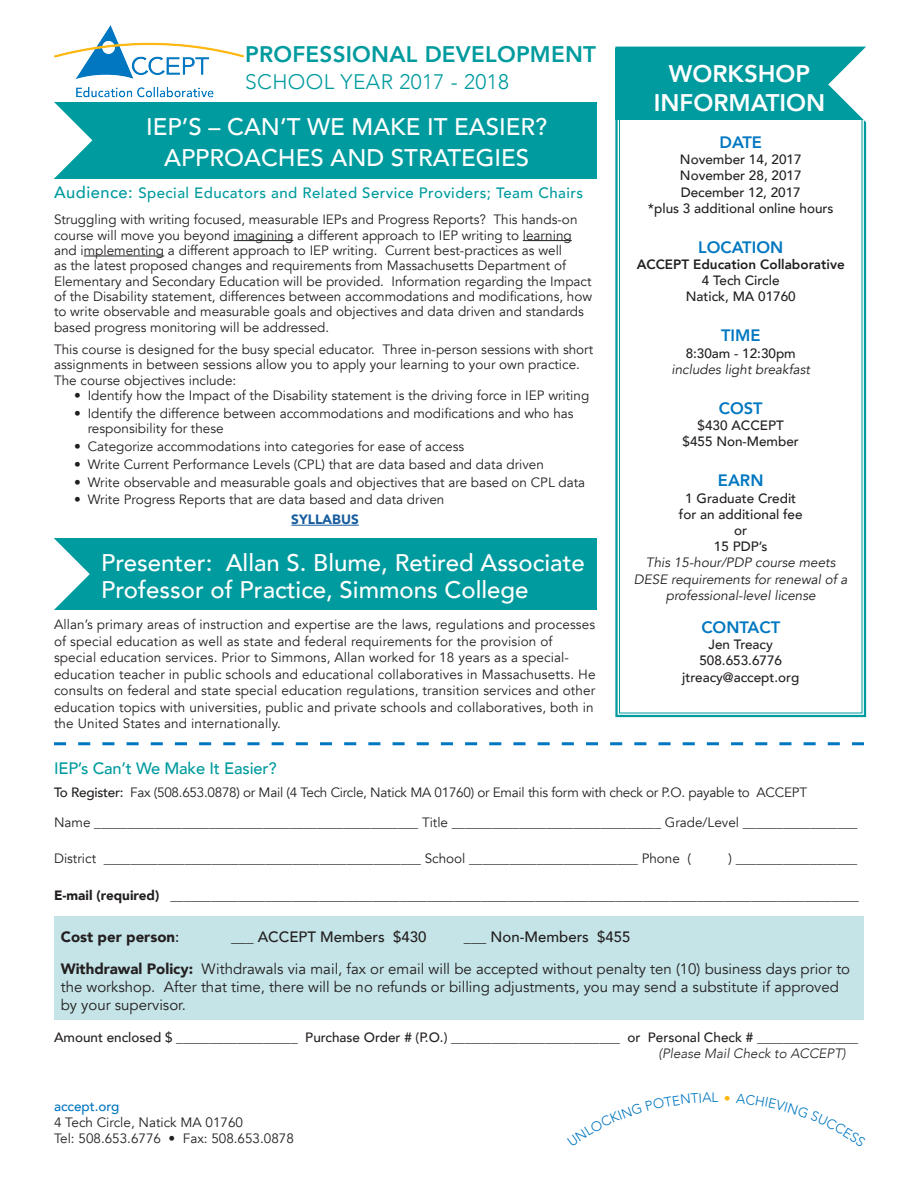
<style>
.page{position:relative;width:918px;height:1188px;background:#fff}
.page>*{position:absolute;margin:0;border:0;box-sizing:border-box;transform-origin:0 0}
.Main_Body{font:500 24px/27px "Avenir";color:#fff}
.Course_Name{font:500 24px "Avenir";color:#fff}
.t1{font:800 24px "Avenir";color:#fff}
.t2{font:800 22.5px "Avenir";letter-spacing:.01em;color:#009b9e}
.t3{font:300 21px "Avenir";letter-spacing:.02em;color:#009b9e}
.Main_Body-2{font:800 16.5px "Avenir";color:#0077c0}
.t4{font:500 16.5px "Avenir";letter-spacing:-.01em;color:#009b9e}
.Main_Body-3{font:15px/18px "Avenir";color:#231f20}
.t5{font:500 15px "Avenir";letter-spacing:.03em;color:#009b9e}
.Main_Body-4{font:500 15px "Avenir";color:#231f20}
.Main_Body-5{font:900 15px "Avenir";color:#231f20}
.Main_Body-6{font:13.5px/15.3px "Avenir";color:#231f20}
.Main_Body-7{font:500 13.5px/16.2px "Avenir";color:#231f20;text-align:center}
.Main_Body-8{font:italic 13.5px/16.2px "Avenir";color:#231f20;text-align:center}
.Main_Body-9{font:13.5px "Avenir";letter-spacing:-.02em;color:#231f20}
.Main_Body-10{font:800 13.5px/16.2px "Avenir";color:#231f20;text-align:center}
.Main_Body-11{font:italic 300 13.5px "Avenir";color:#231f20}
.Main_Body-12{font:500 13.5px "Avenir";color:#0077c0}
.t6{font:900 13.5px "Avenir";color:#175d9e}
.t7{font:300 13.5px "Avenir";color:#0077c0}
.s1{font-size:16.5px}
.s2{font-weight:500}
.s3{font-weight:500;font-style:normal}
.s4{font-weight:900}
</style>
<div class="page">
<div style="left:54px;top:916px;width:810px;height:104px;background:#c5e4e7"></div>
<hr style="left:234px;top:240px;width:59px;height:1px;background:#231f20">
<hr style="left:523px;top:240px;width:49px;height:1px;background:#231f20">
<hr style="left:84px;top:256px;width:80px;height:1px;background:#231f20">
<hr style="left:291px;top:525px;width:68px;height:1px;background:#175d9e">
<svg style="left:615px;top:46px;width:252px;height:672px"></svg>
<div style="left:54px;top:102px;width:542px;height:77px;background:#009b9e"></div>
<svg style="left:54px;top:102px;width:38px;height:77px"></svg>
<svg style="left:54px;top:742px;width:810px;height:3px"></svg>
<div style="left:615px;top:49px;width:249px;height:71px;background:#009b9e"></div>
<svg style="left:828px;top:46px;width:39px;height:124px"></svg>
<svg style="left:725px;top:1096px;width:5px;height:5px"></svg>
<div style="left:54px;top:538px;width:542px;height:72px;background:#009b9e"></div>
<svg style="left:54px;top:538px;width:36px;height:72px"></svg>
<img style="left:54px;top:26px;width:190px;height:72px">
<p class="t2" style="left:245px;top:37px;width:352px">PROFESSIONAL DEVELOPMENT</p>
<p class="t3" style="left:245px;top:70px;width:265px">SCHOOL YEAR 2017 - 2018</p>
<p class="Course_Name" style="left:146px;top:106px;width:402px">IEP’S – CAN’T WE MAKE IT EASIER?</p>
<p class="Course_Name" style="left:164px;top:137px;width:366px">APPROACHES AND STRATEGIES</p>
<p class="t5" style="left:54px;top:180px;width:531px"><span class="s1">Audience:</span> Special Educators and Related Service Providers; Team Chairs</p>
<p class="Main_Body-6" style="left:54px;top:212px;width:540px">Struggling with writing focused, measurable IEPs and Progress Reports? This hands-on course will move you beyond imagining a different approach to IEP writing to learning and implementing a different approach to IEP writing. Current best-practices as well<br>as the latest proposed changes and requirements from Massachusetts Department of Elementary and Secondary Education will be provided. Information regarding the Impact of the Disability statement, differences between accommodations and modifications, how to write observable and measurable goals and objectives and data driven and standards based progress monitoring will be addressed.</p>
<p class="Main_Body-6" style="left:54px;top:342px;width:541px">This course is designed for the busy special educator. Three in-person sessions with short assignments in between sessions allow you to apply your learning to your own practice.<br>The course objectives include:</p>
<p class="Main_Body-6" style="left:74px;top:388px;width:517px">• Identify how the Impact of the Disability statement is the driving force in IEP writing</p>
<p class="Main_Body-6" style="left:88px;top:406px;width:487px;text-indent:-14px">• Identify the difference between accommodations and modifications and who has responsibility for these</p>
<p class="Main_Body-6" style="left:74px;top:439px;width:392px">• Categorize accommodations into categories for ease of access</p>
<p class="Main_Body-6" style="left:74px;top:457px;width:471px">• Write Current Performance Levels (CPL) that are data based and data driven</p>
<p class="Main_Body-6" style="left:74px;top:475px;width:513px">• Write observable and measurable goals and objectives that are based on CPL data</p>
<p class="Main_Body-6" style="left:74px;top:492px;width:372px">• Write Progress Reports that are data based and data driven</p>
<p class="t6" style="left:291px;top:508px;width:69px">SYLLABUS</p>
<p class="Main_Body" style="left:101px;top:548px;width:485px">Presenter: Allan S. Blume, Retired Associate<br>Professor of Practice, Simmons College</p>
<p class="Main_Body-6" style="left:54px;top:617px;width:543px;line-height:16.5px">Allan’s primary areas of instruction and expertise are the laws, regulations and processes of special education as well as state and federal requirements for the provision of special education services. Prior to Simmons, Allan worked for 18 years as a special&shy;education teacher in public schools and educational collaboratives in Massachusetts. He consults on federal and state special education regulations, transition services and other education topics with universities, public and private schools and collaboratives, both in the United States and internationally.</p>
<p class="t1" style="left:669px;top:55px;width:143px">WORKSHOP</p>
<p class="t1" style="left:654px;top:84px;width:173px">INFORMATION</p>
<p class="Main_Body-2" style="left:720px;top:129px;width:44px">DATE</p>
<p class="Main_Body-7" style="left:648px;top:151px;width:187px">November 14, 2017<br>November 28, 2017<br>December 12, 2017<br>*plus 3 additional online hours</p>
<p class="Main_Body-2" style="left:698px;top:234px;width:86px">LOCATION</p>
<p class="Main_Body-10" style="left:637px;top:256px;width:210px">ACCEPT Education Collaborative<br><span class="s2">4 Tech Circle<br>Natick, MA 01760</span></p>
<p class="Main_Body-2" style="left:721px;top:323px;width:41px">TIME</p>
<p class="Main_Body-8" style="left:672px;top:345px;width:140px"><span class="s3">8:30am - 12:30pm </span>includes light breakfast</p>
<p class="Main_Body-2" style="left:719px;top:395px;width:45px">COST</p>
<p class="Main_Body-7" style="left:683px;top:417px;width:118px">$430 ACCEPT $455 Non-Member</p>
<p class="Main_Body-2" style="left:718px;top:468px;width:47px">EARN</p>
<p class="Main_Body-8" style="left:634px;top:490px;width:215px"><span class="s3">1 Graduate Credit<br>for an additional fee<br>or<br>15 PDP’s<br></span>This 15-hour/PDP course meets<br>DESE requirements for renewal of a professional-level license</p>
<p class="Main_Body-2" style="left:701px;top:615px;width:80px">CONTACT</p>
<p class="Main_Body-7" style="left:682px;top:636px;width:119px">Jen Treacy<br>508.653.6776 jtreacy@accept.org</p>
<p class="t4" style="left:54px;top:754px;width:224px">IEP’s Can’t We Make It Easier?</p>
<p class="Main_Body-9" style="left:54px;top:784px;width:755px"><span class="s2">To Register:</span> Fax (508.653.0878) or Mail (4 Tech Circle, Natick MA 01760) or Email this form with check or P.O. payable to ACCEPT</p>
<p class="Main_Body-6" style="left:54px;top:815px;width:805px">Name ________________________________________________ Title _______________________________ Grade/Level _________________</p>
<p class="Main_Body-6" style="left:54px;top:851px;width:639px">District _______________________________________________ School _________________________ Phone (</p>
<p class="Main_Body-6" style="left:729px;top:851px;width:130px">) __________________</p>
<p class="Main_Body-6" style="left:54px;top:888px;width:807px"><span class="s4">E-mail (required)</span> ______________________________________________________________________________________________________</p>
<p class="Main_Body-5" style="left:61px;top:924px;width:120px">Cost per person<span class="s2">:</span></p>
<p class="Main_Body-4" style="left:231px;top:924px;width:197px">___ ACCEPT Members $430</p>
<p class="Main_Body-4" style="left:464px;top:924px;width:168px">___ Non-Members $455</p>
<p class="Main_Body-3" style="left:61px;top:960px;width:791px"><span class="s4">Withdrawal Policy:</span> Withdrawals via mail, fax or email will be accepted without penalty ten (10) business days prior to the workshop. After that time, there will be no refunds or billing adjustments, you may send a substitute if approved by your supervisor.</p>
<p class="Main_Body-7" style="left:54px;top:1029px;width:806px">Amount enclosed $ __________________ Purchase Order # (P.O.) _________________________ or Personal Check # _______________</p>
<p class="Main_Body-11" style="left:659px;top:1046px;width:189px">(Please Mail Check to ACCEPT)</p>
<p class="Main_Body-12" style="left:54px;top:1095px;width:67px">accept.org</p>
<p class="Main_Body-6" style="left:54px;top:1115px;width:191px">4 Tech Circle, Natick MA 01760</p>
<p class="Main_Body-6" style="left:54px;top:1131px;width:241px">Tel: 508.653.6776 • Fax: 508.653.0878</p>
<p class="t7" style="left:712px;top:1090px;width:8px">L</p>
</div>
